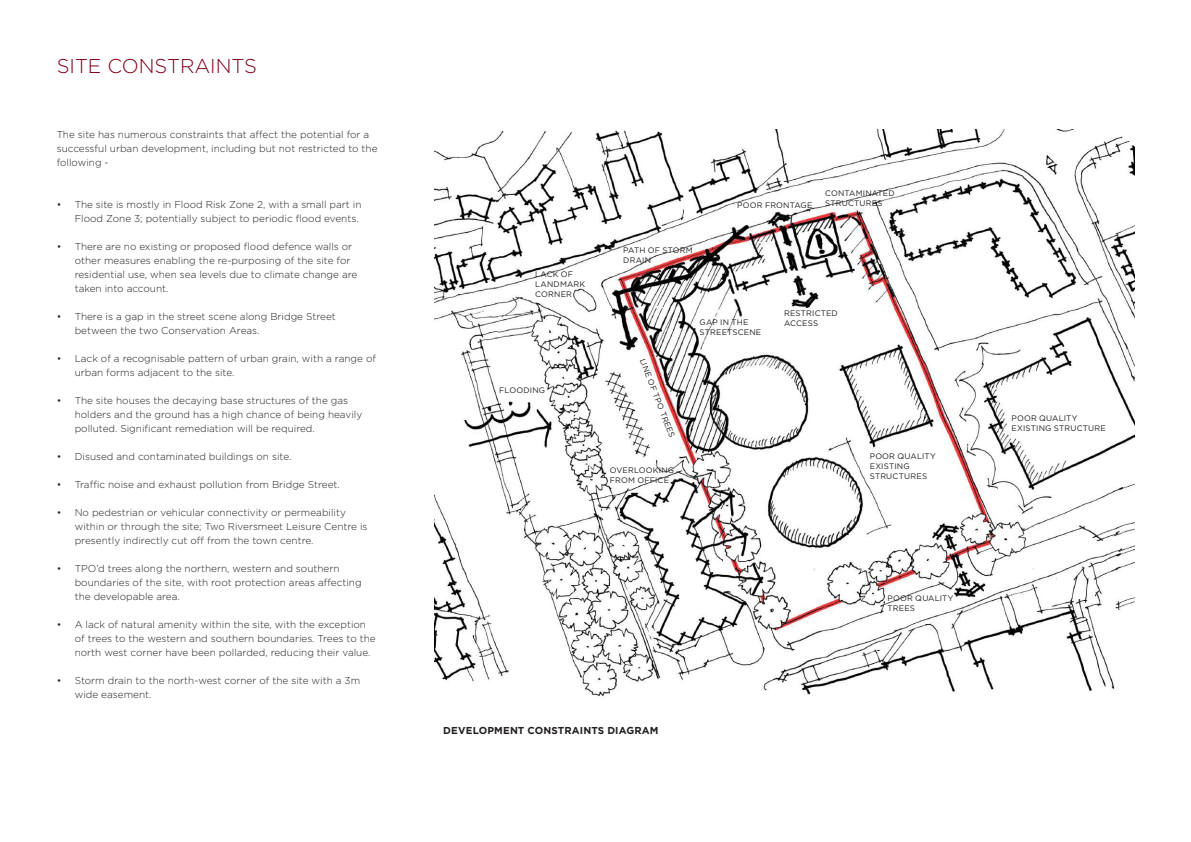
<style>
.page{position:relative;width:1191px;height:842px;background:#fff}
.page>*{position:absolute;margin:0;border:0;box-sizing:border-box;transform-origin:0 0}
.t1{font:300 20px "Gotham";color:#7f0118}
.t2{font:300 10px/14px "Gotham";color:#231f20}
.t3{font:700 10px "Gotham";letter-spacing:.01em;color:#231f20}
.t4{font:8px/10px "Gotham";letter-spacing:.02em;color:#231f20}
</style>
<div class="page">
<img style="left:435px;top:129px;width:699px;height:568px">
<h1 class="t1" style="left:57px;top:53px;width:202px">SITE CONSTRAINTS</h1>
<p class="t2" style="left:57px;top:127px;width:322px">The site has numerous constraints that affect the potential for a successful urban development, including but not restricted to the following -</p>
<p class="t2" style="left:57px;top:197px;width:306px;text-align:right">• The site is mostly in Flood Risk Zone 2, with a small part in<br>Flood Zone 3; potentially subject to periodic flood events.</p>
<p class="t2" style="left:75px;top:239px;width:284px;text-indent:-18px">• There are no existing or proposed flood defence walls or other measures enabling the re-purposing of the site for residential use, when sea levels due to climate change are taken into account.</p>
<p class="t2" style="left:75px;top:309px;width:263px;text-indent:-18px">• There is a gap in the street scene along Bridge Street between the two Conservation Areas.</p>
<p class="t2" style="left:75px;top:351px;width:303px;text-indent:-18px">• Lack of a recognisable pattern of urban grain, with a range of urban forms adjacent to the site.</p>
<p class="t2" style="left:75px;top:393px;width:289px;text-indent:-18px">• The site houses the decaying base structures of the gas holders and the ground has a high chance of being heavily polluted. Significant remediation will be required.</p>
<p class="t2" style="left:57px;top:449px;width:236px">• Disused and contaminated buildings on site.</p>
<p class="t2" style="left:57px;top:477px;width:285px">• Traffic noise and exhaust pollution from Bridge Street.</p>
<p class="t2" style="left:75px;top:505px;width:294px;text-indent:-18px">• No pedestrian or vehicular connectivity or permeability within or through the site; Two Riversmeet Leisure Centre is presently indirectly cut off from the town centre.</p>
<p class="t2" style="left:75px;top:561px;width:288px;text-indent:-18px">• TPO’d trees along the northern, western and southern boundaries of the site, with root protection areas affecting the developable area.</p>
<p class="t2" style="left:75px;top:617px;width:302px;text-indent:-18px">• A lack of natural amenity within the site, with the exception of trees to the western and southern boundaries. Trees to the north west corner have been pollarded, reducing their value.</p>
<p class="t2" style="left:75px;top:673px;width:287px;text-indent:-18px">• Storm drain to the north-west corner of the site with a 3m wide easement.</p>
<p class="t4" style="left:535px;top:269px;width:52px">LACK OF<br>LANDMARK<br>CORNER</p>
<p class="t4" style="left:499px;top:385px;width:47px">FLOODING</p>
<p class="t4" style="left:623px;top:245px;width:71px">PATH OF STORM<br>DRAIN</p>
<p class="t4" style="left:737px;top:200px;width:77px">POOR FRONTAGE</p>
<p class="t4" style="left:825px;top:187px;width:71px">CONTAMINATED<br>STRUCTURES</p>
<p class="t4" style="left:647px;top:357px;width:86px;rotate:69deg">LINE OF TPO TREES</p>
<p class="t4" style="left:610px;top:465px;width:66px">OVERLOOKING<br>FROM OFFICE</p>
<p class="t4" style="left:699px;top:317px;width:63px">GAP IN THE<br>STREETSCENE</p>
<p class="t4" style="left:784px;top:308px;width:55px">RESTRICTED<br>ACCESS</p>
<p class="t4" style="left:869px;top:450px;width:67px">POOR QUALITY<br>EXISTING<br>STRUCTURES</p>
<p class="t4" style="left:887px;top:592px;width:67px">POOR QUALITY<br>TREES</p>
<p class="t3" style="left:443px;top:725px;width:217px">DEVELOPMENT CONSTRAINTS DIAGRAM</p>
<p class="t4" style="left:1011px;top:413px;width:96px">POOR QUALITY<br>EXISTING STRUCTURE</p>
</div>
